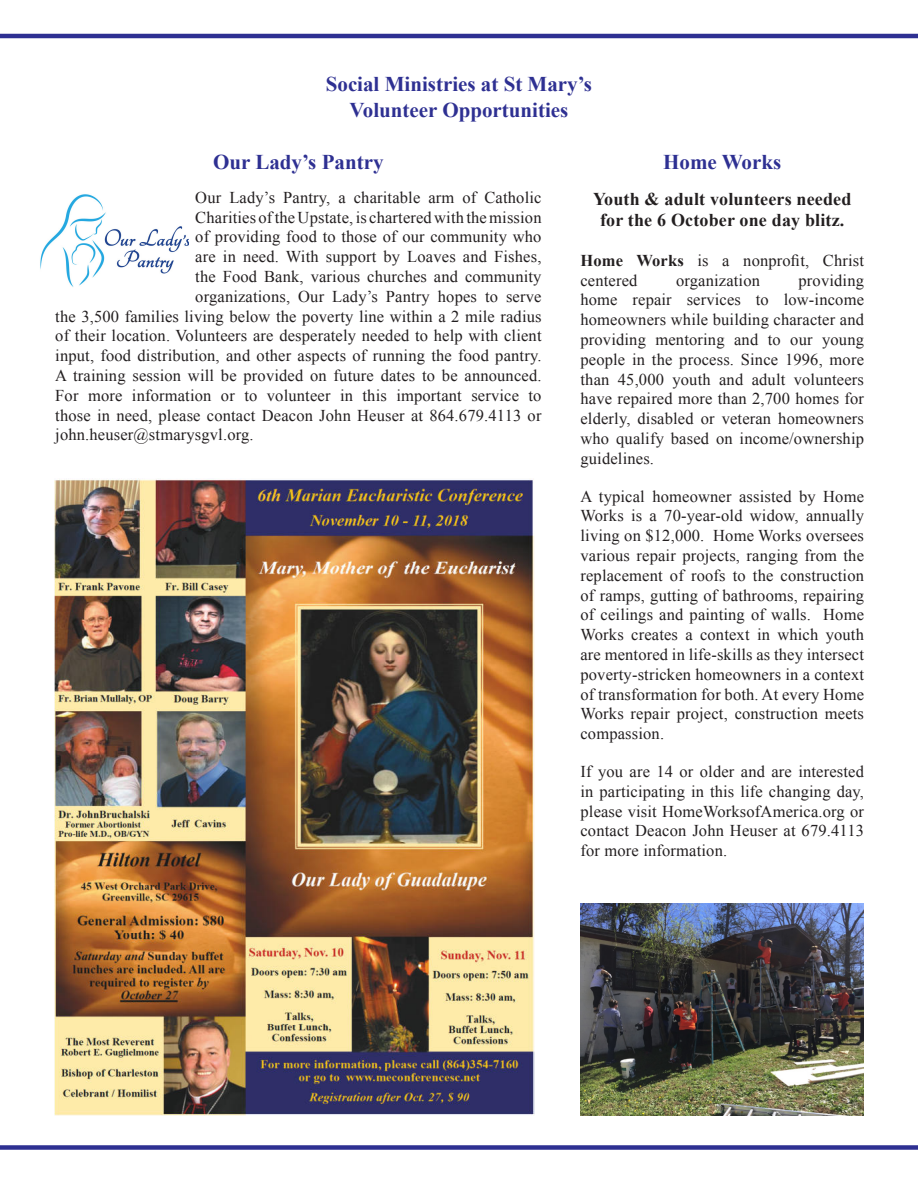
<style>
.page{position:relative;width:918px;height:1188px;background:#fff}
.page>*{position:absolute;margin:0;border:0;box-sizing:border-box;transform-origin:0 0}
.t1{font:700 21px "Times New Roman";color:#2e3092}
.t2{font:700 18px "Times New Roman";letter-spacing:.01em;color:#231f20}
.t3{font:16.5px/19.8px "Times New Roman";letter-spacing:.01em;color:#231f20;text-align:justify}
.s1{font-weight:700}
</style>
<div class="page">
<img style="left:54px;top:478px;width:481px;height:638px">
<hr style="left:0;top:34px;width:918px;height:4px;background:#2e3092">
<div style="left:0;top:1145px;width:918px;height:5px;background:#2e3092"></div>
<img style="left:40px;top:194px;width:149px;height:93px">
<img style="left:580px;top:903px;width:284px;height:213px">
<p class="t1" style="left:326px;top:70px;width:268px">Social Ministries at St Mary’s</p>
<p class="t1" style="left:350px;top:95px;width:220px">Volunteer Opportunities</p>
<p class="t1" style="left:213px;top:147px;width:172px">Our Lady’s Pantry</p>
<p class="t3" style="left:195px;top:187px;width:348px">Our Lady’s Pantry, a charitable arm of Catholic</p>
<p class="t3" style="left:195px;top:207px;width:348px">Charities of the Upstate, is chartered with the mission</p>
<p class="t3" style="left:195px;top:227px;width:348px">of providing food to those of our community who</p>
<p class="t3" style="left:195px;top:247px;width:348px">are in need. With support by Loaves and Fishes,</p>
<p class="t3" style="left:195px;top:266px;width:348px">the Food Bank, various churches and community</p>
<p class="t3" style="left:195px;top:286px;width:348px">organizations, Our Lady’s Pantry hopes to serve</p>
<p class="t3" style="left:55px;top:306px;width:488px">the 3,500 families living below the poverty line within a 2 mile radius</p>
<p class="t3" style="left:55px;top:326px;width:488px">of their location. Volunteers are desperately needed to help with client</p>
<p class="t3" style="left:55px;top:346px;width:488px">input, food distribution, and other aspects of running the food pantry.</p>
<p class="t3" style="left:55px;top:365px;width:488px">A training session will be provided on future dates to be announced.</p>
<p class="t3" style="left:55px;top:385px;width:488px">For more information or to volunteer in this important service to</p>
<p class="t3" style="left:55px;top:405px;width:488px">those in need, please contact Deacon John Heuser at 864.679.4113 or</p>
<p class="t3" style="left:55px;top:425px;width:200px">john.heuser@stmarysgvl.org.</p>
<p class="t1" style="left:663px;top:147px;width:120px">Home Works</p>
<p class="t2" style="left:593px;top:186px;width:260px">Youth &amp; adult volunteers needed</p>
<p class="t2" style="left:600px;top:208px;width:246px">for the 6 October one day blitz.</p>
<p class="t3" style="left:580px;top:250px;width:285px"><span class="s1">Home Works</span> is a nonprofit, Christ centered</p>
<p class="t3" style="left:580px;top:270px;width:285px;text-indent:218px">providing home repair services to low-income homeowners while building character and providing mentoring and to our young people in the process. Since 1996, more than 45,000 youth and adult volunteers have repaired more than 2,700 homes for elderly, disabled or veteran homeowners who qualify based on income/ownership guidelines.</p>
<p class="t3" style="left:580px;top:486px;width:285px">A typical homeowner assisted by Home Works is a 70-year-old widow, annually living on $12,000. Home Works oversees various repair projects, ranging from the replacement of roofs to the construction of ramps, gutting of bathrooms, repairing of ceilings and painting of walls. Home Works creates a context in which youth are mentored in life-skills as they intersect poverty-stricken homeowners in a context of transformation for both. At every Home Works repair project, construction meets compassion.</p>
<p class="t3" style="left:580px;top:761px;width:285px">If you are 14 or older and are interested in participating in this life changing day, please visit HomeWorksofAmerica.org or contact Deacon John Heuser at 679.4113 for more information.</p>
<p class="t3" style="left:676px;top:270px;width:86px">organization</p>
</div>
